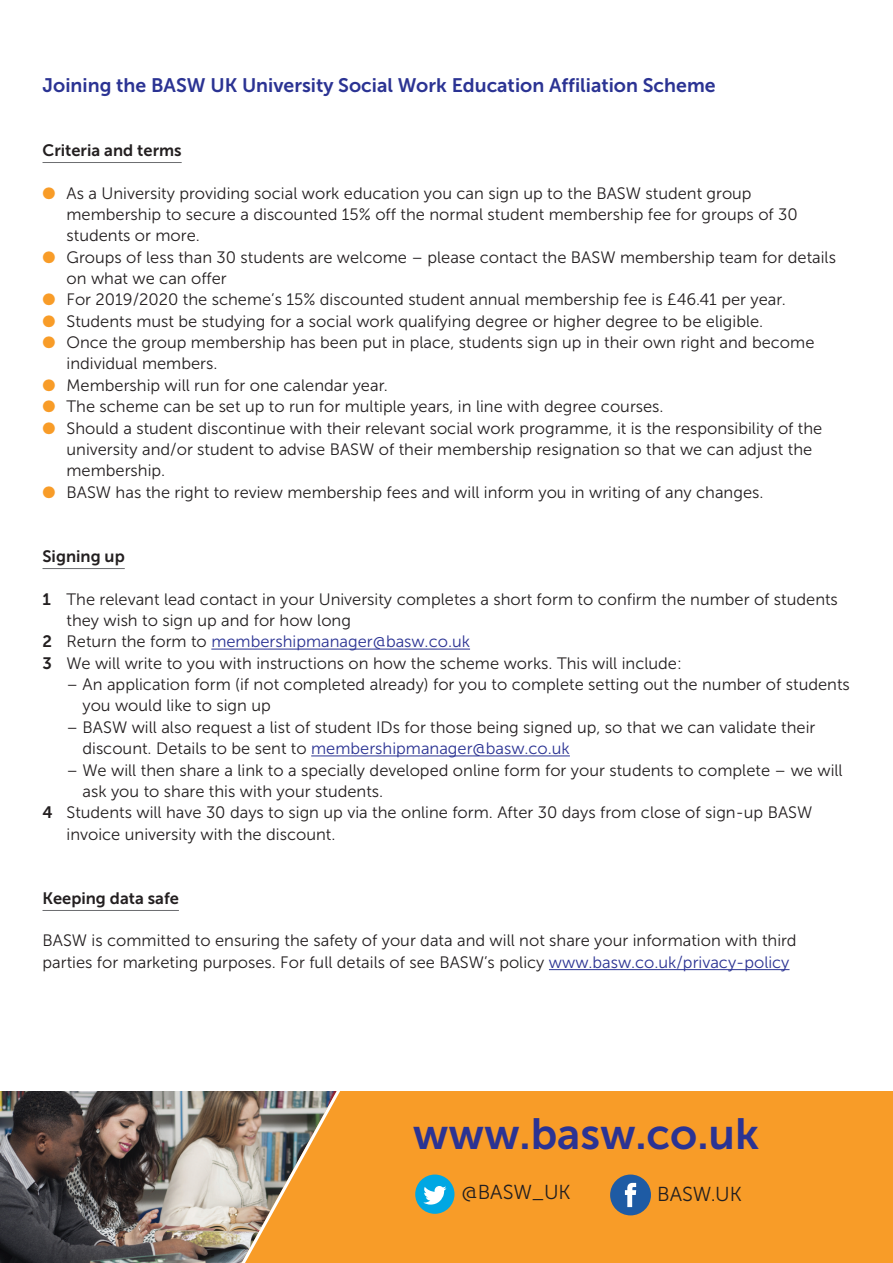
<style>
.page{position:relative;width:893px;height:1263px;background:#fff}
.page>*{position:absolute;margin:0;border:0;box-sizing:border-box;transform-origin:0 0}
.t1{font:43.5px "Museo Sans 700";color:#2b3393}
.t2{font:20.1px "Museo Sans 300";color:#231f20}
.t3{font:19.5px "Museo Sans 700";color:#2b3393}
.t4{font:16.5px/21.3px "Museo Sans 300";color:#231f20}
.t5{font:16.5px "Museo Sans 300";color:#2b3393}
.t6{font:16.5px "Museo Sans 700";color:#231f20}
.s1{color:#f89c28}
.s2{font-family:"Museo Sans 700"}
.s3{font-family:"Museo Sans 700";color:#231f20}
.s4{color:#231f20}
.s5{color:#2b3393}
</style>
<div class="page">
<div style="left:0;top:1080px;width:893px;height:183px;background:#f89c28"></div>
<hr style="left:43px;top:162px;width:139px;height:1px;background:#6c6d70">
<hr style="left:43px;top:568px;width:82px;height:1px;background:#6c6d70">
<hr style="left:211px;top:649px;width:259px;height:1px;background:#2b3393">
<hr style="left:311px;top:755px;width:259px;height:1px;background:#2b3393">
<hr style="left:43px;top:910px;width:136px;height:1px;background:#6c6d70">
<hr style="left:549px;top:969px;width:240px;height:1px;background:#2b3393">
<div style="left:415px;top:1174px;width:39px;height:40px;background:#00a7e3;border-radius:50%"></div>
<svg style="left:423px;top:1186px;width:23px;height:18px"></svg>
<div style="left:610px;top:1174px;width:41px;height:41px;background:#1e5ba4;border-radius:50%"></div>
<svg style="left:625px;top:1183px;width:11px;height:24px"></svg>
<img style="left:0;top:1090px;width:353px;height:173px">
<div style="left:0;top:1060px;width:893px;height:30px;background:#fff"></div>
<p class="t3" style="left:43px;top:74px;width:675px">Joining the BASW UK University Social Work Education Affiliation Scheme</p>
<p class="t6" style="left:43px;top:140px;width:141px">Criteria and terms</p>
<p class="t4" style="left:67px;top:182px;width:733px;text-indent:-24px"><span class="s1">●</span> As a University providing social work education you can sign up to the BASW student group membership to secure a discounted 15% off the normal student membership fee for groups of 30 students or more.</p>
<p class="t4" style="left:67px;top:246px;width:771px;text-indent:-24px"><span class="s1">●</span> Groups of less than 30 students are welcome – please contact the BASW membership team for details on what we can offer</p>
<p class="t4" style="left:43px;top:289px;width:745px"><span class="s1">●</span> For 2019/2020 the scheme’s 15% discounted student annual membership fee is £46.41 per year.</p>
<p class="t4" style="left:43px;top:310px;width:722px"><span class="s1">●</span> Students must be studying for a social work qualifying degree or higher degree to be eligible.</p>
<p class="t4" style="left:67px;top:332px;width:749px;text-indent:-24px"><span class="s1">●</span> Once the group membership has been put in place, students sign up in their own right and become individual members.</p>
<p class="t4" style="left:43px;top:374px;width:347px"><span class="s1">●</span> Membership will run for one calendar year.</p>
<p class="t4" style="left:43px;top:396px;width:623px"><span class="s1">●</span> The scheme can be set up to run for multiple years, in line with degree courses.</p>
<p class="t4" style="left:67px;top:417px;width:757px;text-indent:-24px"><span class="s1">●</span> Should a student discontinue with their relevant social work programme, it is the responsibility of the university and/or student to advise BASW of their membership resignation so that we can adjust the membership.</p>
<p class="t4" style="left:43px;top:481px;width:722px"><span class="s1">●</span> BASW has the right to review membership fees and will inform you in writing of any changes.</p>
<p class="t6" style="left:43px;top:546px;width:84px">Signing up</p>
<p class="t4" style="left:43px;top:588px;width:797px"><span class="s2">1</span> The relevant lead contact in your University completes a short form to confirm the number of students</p>
<p class="t4" style="left:67px;top:609px;width:286px">they wish to sign up and for how long</p>
<p class="t5" style="left:43px;top:632px;width:429px"><span class="s3">2</span> <span class="s4">Return the form to</span> membershipmanager@basw.co.uk</p>
<p class="t4" style="left:43px;top:652px;width:641px"><span class="s2">3</span> We will write to you with instructions on how the scheme works. This will include:</p>
<p class="t4" style="left:82px;top:674px;width:769px;text-indent:-16px">– An application form (if not completed already) for you to complete setting out the number of students you would like to sign up</p>
<p class="t4" style="left:82px;top:716px;width:734px;text-indent:-16px">– BASW will also request a list of student IDs for those being signed up, so that we can validate their discount. Details to be sent to <span class="s5">membershipmanager@basw.co.uk</span></p>
<p class="t4" style="left:67px;top:759px;width:778px">– We will then share a link to a specially developed online form for your students to complete – we will</p>
<p class="t4" style="left:82px;top:780px;width:302px">ask you to share this with your students.</p>
<p class="t4" style="left:43px;top:802px;width:771px"><span class="s2">4</span> Students will have 30 days to sign up via the online form. After 30 days from close of sign-up BASW</p>
<p class="t4" style="left:67px;top:823px;width:270px">invoice university with the discount.</p>
<p class="t6" style="left:43px;top:888px;width:138px">Keeping data safe</p>
<p class="t4" style="left:43px;top:930px;width:756px">BASW is committed to ensuring the safety of your data and will not share your information with third parties for marketing purposes. For full details of see BASW’s policy <span class="s5">www.basw.co.uk/privacy-policy</span></p>
<h1 class="t1" style="left:413px;top:1108px;width:348px">www.basw.co.uk</h1>
<p class="t2" style="left:461px;top:1180px;width:111px">@BASW_UK</p>
<p class="t2" style="left:657px;top:1182px;width:86px">BASW.UK</p>
</div>
